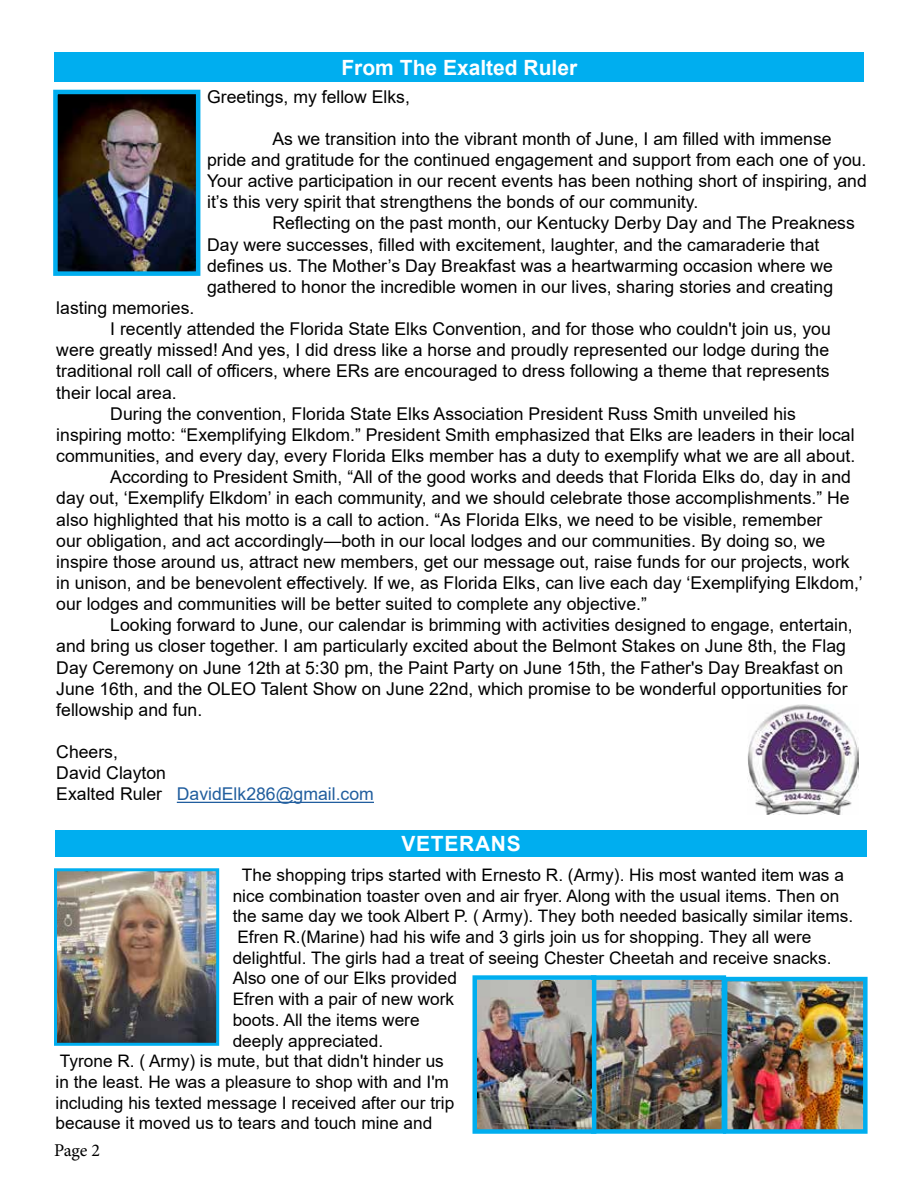
<style>
.page{position:relative;width:918px;height:1188px;background:#fff}
.page>*{position:absolute;margin:0;border:0;box-sizing:border-box;transform-origin:0 0}
.t1{font:700 21px "Arial";color:#fff}
.t2{font:700 21px "Arial";letter-spacing:.035em;color:#fff}
.t3{font:18px "Minion Pro";color:#000}
.t4{font:17.7px/21.1px "Arial";color:#000}
.t5{font:17.25px "Arial";color:#000}
.s1{color:#215e9e}
</style>
<div class="page">
<div style="left:55px;top:52px;width:809px;height:30px;background:#00aeef"></div>
<div style="left:56px;top:830px;width:811px;height:26px;background:#00aeef"></div>
<img style="left:58px;top:872px;width:157px;height:170px">
<div style="left:54px;top:868px;width:165px;height:178px;border:3px solid #00aeef"></div>
<img style="left:58px;top:95px;width:137px;height:176px">
<div style="left:53px;top:90px;width:147px;height:186px;border:4px solid #00aeef"></div>
<hr style="left:177px;top:802px;width:197px;height:1px;background:#215e9e">
<img style="left:748px;top:704px;width:111px;height:111px">
<img style="left:596px;top:980px;width:267px;height:149px">
<div style="left:723px;top:977px;width:145px;height:157px;border:4px solid #00aeef"></div>
<div style="left:591px;top:975px;width:135px;height:159px;border:4px solid #00aeef"></div>
<img style="left:477px;top:980px;width:114px;height:149px">
<div style="left:472px;top:975px;width:124px;height:159px;border:4px solid #00aeef"></div>
<p class="t1" style="left:342px;top:53px;width:237px">From The Exalted Ruler</p>
<p class="t4" style="left:207px;top:86px;width:204px">Greetings, my fellow Elks,</p>
<p class="t4" style="left:207px;top:128px;width:661px;text-indent:65px">As we transition into the vibrant month of June, I am filled with immense pride and gratitude for the continued engagement and support from each one of you.<br>Your active participation in our recent events has been nothing short of inspiring, and it’s this very spirit that strengthens the bonds of our community.</p>
<p class="t4" style="left:207px;top:213px;width:649px;text-indent:65px">Reflecting on the past month, our Kentucky Derby Day and The Preakness Day were successes, filled with excitement, laughter, and the camaraderie that defines us. The Mother’s Day Breakfast was a heartwarming occasion where we gathered to honor the incredible women in our lives, sharing stories and creating</p>
<p class="t4" style="left:56px;top:297px;width:140px">lasting memories.</p>
<p class="t4" style="left:110px;top:318px;width:722px">I recently attended the Florida State Elks Convention, and for those who couldn't join us, you</p>
<p class="t4" style="left:56px;top:339px;width:774px">were greatly missed! And yes, I did dress like a horse and proudly represented our lodge during the</p>
<p class="t4" style="left:56px;top:361px;width:775px">traditional roll call of officers, where ERs are encouraged to dress following a theme that represents</p>
<p class="t4" style="left:56px;top:382px;width:122px">their local area.</p>
<p class="t4" style="left:110px;top:403px;width:687px">During the convention, Florida State Elks Association President Russ Smith unveiled his</p>
<p class="t4" style="left:56px;top:424px;width:800px">inspiring motto: “Exemplifying Elkdom.” President Smith emphasized that Elks are leaders in their local</p>
<p class="t4" style="left:56px;top:445px;width:800px">communities, and every day, every Florida Elks member has a duty to exemplify what we are all about.</p>
<p class="t4" style="left:110px;top:466px;width:742px">According to President Smith, “All of the good works and deeds that Florida Elks do, day in and</p>
<p class="t4" style="left:56px;top:487px;width:795px">day out, ‘Exemplify Elkdom’ in each community, and we should celebrate those accomplishments.” He</p>
<p class="t4" style="left:56px;top:509px;width:768px">also highlighted that his motto is a call to action. “As Florida Elks, we need to be visible, remember</p>
<p class="t4" style="left:56px;top:530px;width:770px">our obligation, and act accordingly—both in our local lodges and our communities. By doing so, we</p>
<p class="t4" style="left:56px;top:551px;width:795px">inspire those around us, attract new members, get our message out, raise funds for our projects, work</p>
<p class="t4" style="left:56px;top:572px;width:808px">in unison, and be benevolent effectively. If we, as Florida Elks, can live each day ‘Exemplifying Elkdom,’</p>
<p class="t4" style="left:56px;top:593px;width:592px">our lodges and communities will be better suited to complete any objective.”</p>
<p class="t4" style="left:110px;top:614px;width:744px">Looking forward to June, our calendar is brimming with activities designed to engage, entertain,</p>
<p class="t4" style="left:56px;top:636px;width:791px">and bring us closer together. I am particularly excited about the Belmont Stakes on June 8th, the Flag</p>
<p class="t4" style="left:56px;top:657px;width:789px">Day Ceremony on June 12th at 5:30 pm, the Paint Party on June 15th, the Father's Day Breakfast on</p>
<p class="t4" style="left:56px;top:678px;width:793px">June 16th, and the OLEO Talent Show on June 22nd, which promise to be wonderful opportunities for</p>
<p class="t4" style="left:56px;top:699px;width:147px">fellowship and fun.</p>
<p class="t4" style="left:56px;top:741px;width:319px">Cheers,<br>David Clayton<br>Exalted Ruler <span class="s1">DavidElk286@gmail.com</span></p>
<p class="t2" style="left:401px;top:829px;width:121px">VETERANS</p>
<p class="t5" style="left:242px;top:863px;width:604px">The shopping trips started with Ernesto R. (Army). His most wanted item was a</p>
<p class="t5" style="left:233px;top:884px;width:608px">nice combination toaster oven and air fryer. Along with the usual items. Then on</p>
<p class="t5" style="left:233px;top:904px;width:622px">the same day we took Albert P. ( Army). They both needed basically similar items.</p>
<p class="t5" style="left:237px;top:925px;width:575px">Efren R.(Marine) had his wife and 3 girls join us for shopping. They all were</p>
<p class="t5" style="left:233px;top:946px;width:600px">delightful. The girls had a treat of seeing Chester Cheetah and receive snacks.</p>
<p class="t5" style="left:233px;top:967px;width:226px">Also one of our Elks provided</p>
<p class="t5" style="left:233px;top:987px;width:223px">Efren with a pair of new work</p>
<p class="t5" style="left:233px;top:1008px;width:188px">boots. All the items were</p>
<p class="t5" style="left:233px;top:1029px;width:152px">deeply appreciated.</p>
<p class="t5" style="left:60px;top:1049px;width:385px">Tyrone R. ( Army) is mute, but that didn't hinder us</p>
<p class="t5" style="left:56px;top:1070px;width:395px">in the least. He was a pleasure to shop with and I'm</p>
<p class="t5" style="left:56px;top:1091px;width:400px">including his texted message I received after our trip</p>
<p class="t5" style="left:56px;top:1111px;width:378px">because it moved us to tears and touch mine and</p>
<p class="t3" style="left:54px;top:1138px;width:48px">Page 2</p>
</div>
